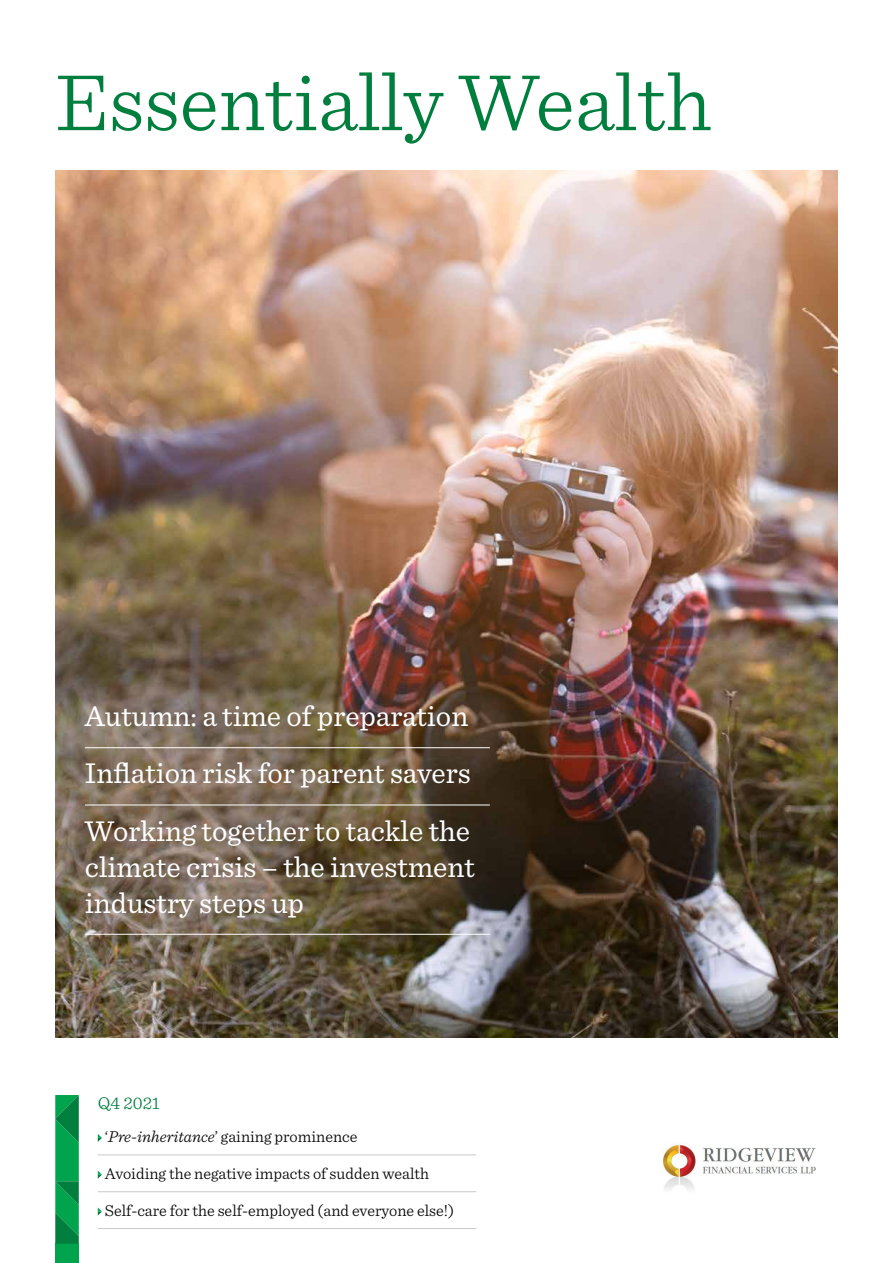
<style>
.page{position:relative;width:893px;height:1263px;background:#fff}
.page>*{position:absolute;margin:0;border:0;box-sizing:border-box;transform-origin:0 0}
.t1{font:300 84px "Sentinel";color:#007e3e}
.t2{font:30px/57.3px "Sentinel";color:#fff;text-align:justify}
.t3{font:300 18px "Sentinel";color:#007e3e}
.t4{font:300 16.5px "Sentinel";color:#000}
.s1{font-style:italic}
</style>
<div class="page">
<img style="left:55px;top:170px;width:783px;height:867px">
<hr style="left:85px;top:747px;width:405px;height:1px;background:#fff">
<hr style="left:85px;top:805px;width:405px;height:1px;background:#fff">
<hr style="left:85px;top:934px;width:405px;height:1px;background:#fff">
<svg style="left:55px;top:1095px;width:24px;height:168px;background:#06994c"></svg>
<hr style="left:98px;top:1155px;width:378px;height:1px;background:#c7c8ca">
<hr style="left:98px;top:1191px;width:378px;height:1px;background:#c7c8ca">
<hr style="left:98px;top:1228px;width:378px;height:1px;background:#c7c8ca">
<svg style="left:98px;top:1134px;width:4px;height:8px"></svg>
<svg style="left:98px;top:1171px;width:4px;height:8px"></svg>
<svg style="left:98px;top:1207px;width:4px;height:8px"></svg>
<img style="left:662px;top:1142px;width:154px;height:48px">
<h1 class="t1" style="left:55px;top:40px;width:658px">Essentially Wealth</h1>
<p class="t2" style="left:85px;top:685px;width:387px">Autumn: a time of preparation Inflation risk for parent savers Working together to tackle the</p>
<p class="t2" style="left:85px;top:847px;width:391px;line-height:36px">climate crisis – the investment industry steps up</p>
<p class="t3" style="left:98px;top:1090px;width:64px">Q4 2021</p>
<p class="t4" style="left:105px;top:1124px;width:254px">‘<span class="s1">Pre-inheritance</span>’ gaining prominence</p>
<p class="t4" style="left:105px;top:1161px;width:326px">Avoiding the negative impacts of sudden wealth</p>
<p class="t4" style="left:105px;top:1198px;width:351px">Self-care for the self-employed (and everyone else!)</p>
</div>
